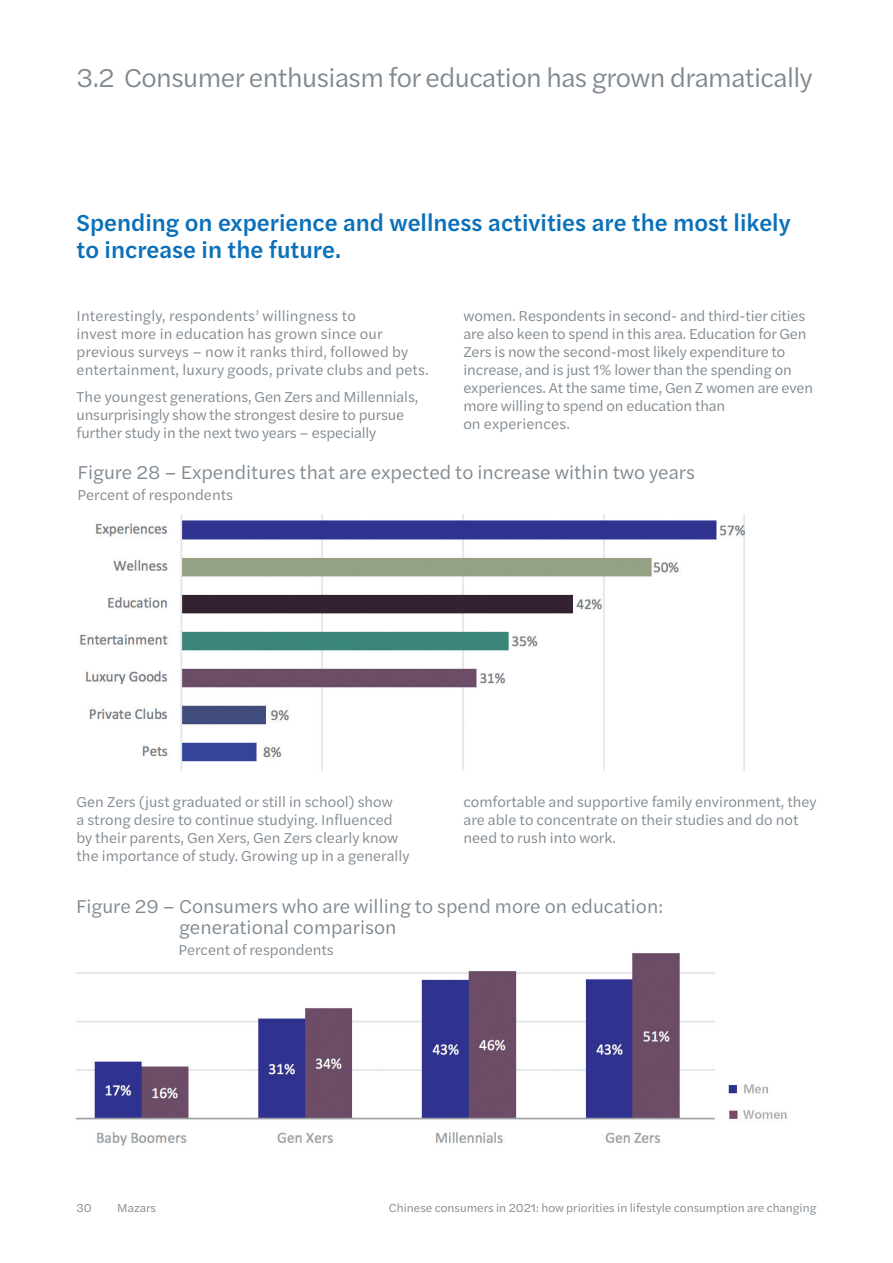
<style>
.page{position:relative;width:893px;height:1263px;background:#fff}
.page>*{position:absolute;margin:0;border:0;box-sizing:border-box;transform-origin:0 0}
.t1{font:27px "Halyard Text";letter-spacing:-.02em;color:#808990}
.t2{font:500 24px/27px "Halyard Text";color:#0970b9}
.t3{font:19.5px/21px "Halyard Text";color:#808990}
.t4{font:15px/18px "Halyard Text";color:#808990}
.t5{font:12px "Halyard Text";color:#808990}
</style>
<div class="page">
<img style="left:80px;top:514px;width:665px;height:257px">
<img style="left:76px;top:953px;width:711px;height:193px">
<h1 class="t1" style="left:77px;top:58px;width:738px">3.2 Consumer enthusiasm for education has grown dramatically</h1>
<h2 class="t2" style="left:77px;top:208px;width:716px">Spending on experience and wellness activities are the most likely to increase in the future.</h2>
<p class="t4" style="left:77px;top:306px;width:354px">Interestingly, respondents’ willingness to<br>invest more in education has grown since our previous surveys – now it ranks third, followed by entertainment, luxury goods, private clubs and pets.</p>
<p class="t4" style="left:77px;top:387px;width:343px">The youngest generations, Gen Zers and Millennials, unsurprisingly show the strongest desire to pursue further study in the next two years – especially</p>
<p class="t4" style="left:463px;top:306px;width:351px">women. Respondents in second- and third-tier cities are also keen to spend in this area. Education for Gen Zers is now the second-most likely expenditure to increase, and is just 1% lower than the spending on experiences. At the same time, Gen Z women are even more willing to spend on education than<br>on experiences.</p>
<h3 class="t3" style="left:78px;top:461px;width:619px">Figure 28 – Expenditures that are expected to increase within two years</h3>
<p class="t4" style="left:78px;top:485px;width:157px">Percent of respondents</p>
<p class="t4" style="left:77px;top:792px;width:334px">Gen Zers (just graduated or still in school) show<br>a strong desire to continue studying. Influenced by their parents, Gen Xers, Gen Zers clearly know the importance of study. Growing up in a generally</p>
<p class="t4" style="left:463px;top:792px;width:355px">comfortable and supportive family environment, they are able to concentrate on their studies and do not need to rush into work.</p>
<h3 class="t3" style="left:179px;top:894px;width:485px;text-indent:-103px">Figure 29 – Consumers who are willing to spend more on education: generational comparison</h3>
<p class="t4" style="left:178px;top:940px;width:157px">Percent of respondents</p>
<p class="t5" style="left:77px;top:1199px;width:17px">30</p>
<p class="t5" style="left:117px;top:1199px;width:40px">Mazars</p>
<p class="t5" style="left:389px;top:1199px;width:429px">Chinese consumers in 2021: how priorities in lifestyle consumption are changing</p>
</div>
